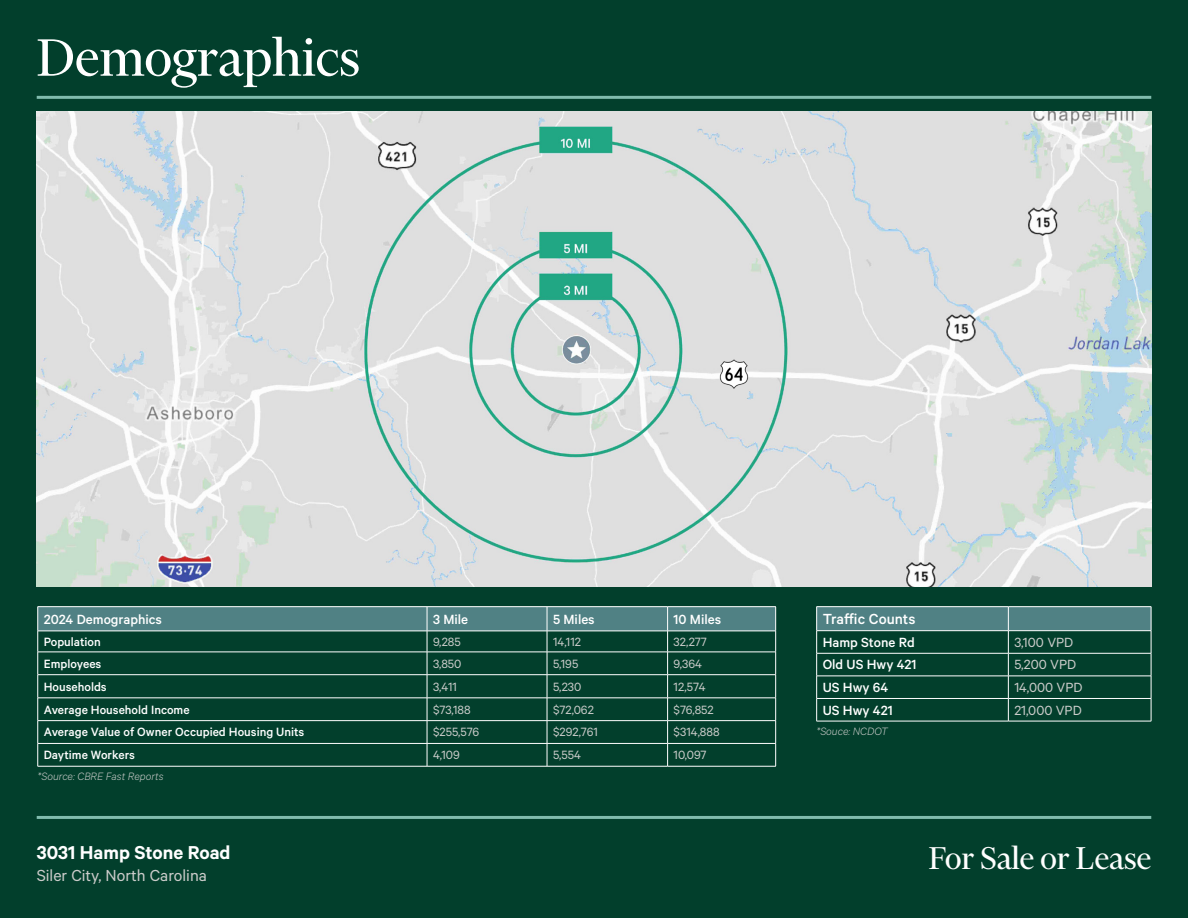
<style>
.page{position:relative;width:1188px;height:918px;background:#023f2c}
.page>*{position:absolute;margin:0;border:0;box-sizing:border-box;transform-origin:0 0}
.Heading_Small{font:60px "Financier Display";color:#fff}
.t1{font:36px "Financier Display";color:#fff}
.t2{font:600 21px "Calibre";color:#fff}
.t3{font:18px "Calibre";color:#cbccca}
.Table_Header_Bold{font:500 16.5px "Calibre";color:#fff}
.Table_Content_Bold{font:500 15px "Calibre";color:#fff}
.Table_Header_Bold-2{font:500 15px "Calibre";color:#fff}
.Body_Copy{font:15px "Calibre";color:#cbccca}
.Table_Content{font:15px "Calibre";color:#cbccca}
.Table_Content-2{font:13.5px "Calibre";color:#cbccca}
.Table_Content_Bold-2{font:500 13.5px "Calibre";color:#fff}
.Table_Content-3{font:italic 300 12px "Calibre";color:#cbccca}
</style>
<div class="page">
<hr style="left:37px;top:816px;width:1114px;height:3px;background:#80bbad">
<img style="left:37px;top:111px;width:1114px;height:475px">
<hr style="left:37px;top:96px;width:1114px;height:3px;background:#80bbad">
<hr style="left:38px;top:606px;width:389px;height:1px;background:#fff">
<hr style="left:427px;top:606px;width:120px;height:1px;background:#fff">
<hr style="left:547px;top:606px;width:121px;height:1px;background:#fff">
<hr style="left:668px;top:606px;width:108px;height:1px;background:#fff">
<svg style="left:37px;top:607px;width:739px;height:159px"></svg>
<hr style="left:38px;top:766px;width:389px;height:1px;background:#fff">
<hr style="left:427px;top:766px;width:120px;height:1px;background:#fff">
<hr style="left:547px;top:766px;width:121px;height:1px;background:#fff">
<hr style="left:668px;top:766px;width:108px;height:1px;background:#fff">
<hr style="left:816px;top:606px;width:192px;height:1px;background:#fff">
<hr style="left:1008px;top:606px;width:143px;height:1px;background:#fff">
<svg style="left:816px;top:607px;width:336px;height:114px"></svg>
<hr style="left:816px;top:721px;width:192px;height:1px;background:#fff">
<hr style="left:1008px;top:721px;width:143px;height:1px;background:#fff">
<img style="left:719px;top:360px;width:30px;height:29px">
<p class="Heading_Small" style="left:37px;top:26px;width:325px">Demographics</p>
<p class="Table_Header_Bold-2" style="left:44px;top:610px;width:120px">2024 Demographics</p>
<p class="Table_Header_Bold-2" style="left:433px;top:610px;width:37px">3 Mile</p>
<p class="Table_Header_Bold-2" style="left:553px;top:610px;width:43px">5 Miles</p>
<p class="Table_Header_Bold-2" style="left:674px;top:610px;width:49px">10 Miles</p>
<p class="Table_Content_Bold-2" style="left:44px;top:634px;width:59px">Population</p>
<p class="Table_Content-2" style="left:433px;top:634px;width:29px">9,285</p>
<p class="Table_Content-2" style="left:553px;top:634px;width:30px">14,112</p>
<p class="Table_Content-2" style="left:674px;top:634px;width:35px">32,277</p>
<p class="Table_Content_Bold-2" style="left:44px;top:656px;width:59px">Employees</p>
<p class="Table_Content-2" style="left:433px;top:656px;width:30px">3,850</p>
<p class="Table_Content-2" style="left:553px;top:656px;width:27px">5,195</p>
<p class="Table_Content-2" style="left:674px;top:656px;width:30px">9,364</p>
<p class="Table_Content_Bold-2" style="left:44px;top:679px;width:64px">Households</p>
<p class="Table_Content-2" style="left:433px;top:679px;width:25px">3,411</p>
<p class="Table_Content-2" style="left:553px;top:679px;width:30px">5,230</p>
<p class="Table_Content-2" style="left:674px;top:679px;width:33px">12,574</p>
<p class="Table_Content_Bold-2" style="left:44px;top:702px;width:147px">Average Household Income</p>
<p class="Table_Content-2" style="left:433px;top:702px;width:39px">$73,188</p>
<p class="Table_Content-2" style="left:553px;top:702px;width:42px">$72,062</p>
<p class="Table_Content-2" style="left:674px;top:702px;width:42px">$76,852</p>
<p class="Table_Content_Bold-2" style="left:44px;top:724px;width:262px">Average Value of Owner Occupied Housing Units</p>
<p class="Table_Content-2" style="left:433px;top:724px;width:48px">$255,576</p>
<p class="Table_Content-2" style="left:553px;top:724px;width:46px">$292,761</p>
<p class="Table_Content-2" style="left:674px;top:724px;width:48px">$314,888</p>
<p class="Table_Content_Bold-2" style="left:44px;top:747px;width:93px">Daytime Workers</p>
<p class="Table_Content-2" style="left:433px;top:747px;width:28px">4,109</p>
<p class="Table_Content-2" style="left:553px;top:747px;width:30px">5,554</p>
<p class="Table_Content-2" style="left:674px;top:747px;width:34px">10,097</p>
<p class="Table_Content-3" style="left:38px;top:769px;width:127px">*Source: CBRE Fast Reports</p>
<h3 class="t2" style="left:37px;top:840px;width:195px">3031 Hamp Stone Road</h3>
<h3 class="t3" style="left:37px;top:865px;width:172px">Siler City, North Carolina</h3>
<p class="Table_Header_Bold" style="left:823px;top:609px;width:94px">Traffic Counts</p>
<p class="Table_Content_Bold" style="left:823px;top:633px;width:94px">Hamp Stone Rd</p>
<p class="Table_Content" style="left:1014px;top:633px;width:60px">3,100 VPD</p>
<p class="Table_Content_Bold" style="left:823px;top:656px;width:95px">Old US Hwy 421</p>
<p class="Table_Content" style="left:1014px;top:656px;width:63px">5,200 VPD</p>
<p class="Table_Content_Bold" style="left:823px;top:679px;width:67px">US Hwy 64</p>
<p class="Body_Copy" style="left:1014px;top:679px;width:70px">14,000 VPD</p>
<p class="Table_Content_Bold" style="left:823px;top:701px;width:71px">US Hwy 421</p>
<p class="Body_Copy" style="left:1014px;top:701px;width:69px">21,000 VPD</p>
<p class="Table_Content-3" style="left:816px;top:724px;width:73px">*Souce: NCDOT</p>
<h2 class="t1" style="left:929px;top:839px;width:224px">For Sale or Lease</h2>
</div>
